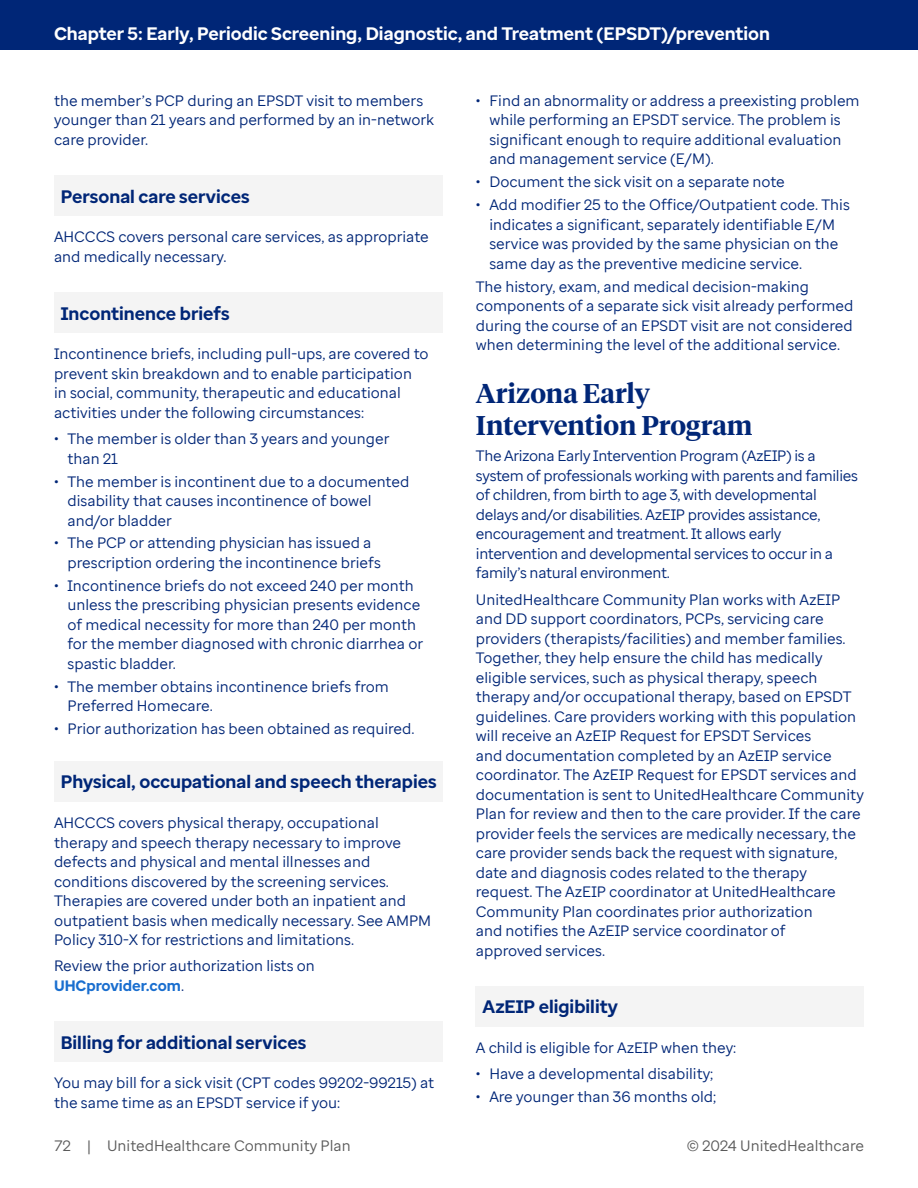
<style>
.page{position:relative;width:918px;height:1188px;background:#fff}
.page>*{position:absolute;margin:0;border:0;box-sizing:border-box;transform-origin:0 0}
.H4{font:600 27px/32.4px "UHC Serif Headline";color:#002677}
.H5_Sans_Gray_Shading{font:700 18px "Enterprise Sans";color:#002677}
.t1{font:700 18px "Enterprise Sans";color:#fff}
.Body{font:15px/19.5px "Enterprise Sans";color:#002677}
.Body-2{font:15px/19.5px "Enterprise Sans";letter-spacing:-.02em;color:#002677}
.t2{font:15px "Enterprise Sans";color:#5a5a5a}
.s1{font-weight:700;color:#196ecf}
</style>
<div class="page">
<div style="left:0;top:0;width:918px;height:49px;background:#002677"></div>
<div style="left:54px;top:175px;width:388px;height:41px;background:#f4f4f4"></div>
<div style="left:54px;top:292px;width:388px;height:41px;background:#f4f4f4"></div>
<div style="left:54px;top:761px;width:388px;height:41px;background:#f4f4f4"></div>
<div style="left:54px;top:1021px;width:388px;height:41px;background:#f4f4f4"></div>
<div style="left:476px;top:986px;width:388px;height:41px;background:#f4f4f4"></div>
<p class="t1" style="left:54px;top:22px;width:718px">Chapter 5: Early, Periodic Screening, Diagnostic, and Treatment (EPSDT)/prevention</p>
<p class="Body" style="left:54px;top:91px;width:382px">the member’s PCP during an EPSDT visit to members younger than 21 years and performed by an in-network care provider.</p>
<p class="H5_Sans_Gray_Shading" style="left:61px;top:185px;width:190px">Personal care services</p>
<p class="Body" style="left:54px;top:227px;width:376px">AHCCCS covers personal care services, as appropriate and medically necessary.</p>
<p class="H5_Sans_Gray_Shading" style="left:61px;top:302px;width:170px">Incontinence briefs</p>
<p class="Body" style="left:54px;top:344px;width:376px">Incontinence briefs, including pull-ups, are covered to prevent skin breakdown and to enable participation in social, community, therapeutic and educational activities under the following circumstances:</p>
<p class="Body" style="left:68px;top:429px;width:323px;text-indent:-14px">• The member is older than 3 years and younger than 21</p>
<p class="Body" style="left:68px;top:471px;width:343px;text-indent:-14px">• The member is incontinent due to a documented disability that causes incontinence of bowel and/or bladder</p>
<p class="Body" style="left:68px;top:533px;width:315px;text-indent:-14px">• The PCP or attending physician has issued a prescription ordering the incontinence briefs</p>
<p class="Body" style="left:68px;top:576px;width:357px;text-indent:-14px">• Incontinence briefs do not exceed 240 per month unless the prescribing physician presents evidence of medical necessity for more than 240 per month for the member diagnosed with chronic diarrhea or spastic bladder.</p>
<p class="Body" style="left:68px;top:677px;width:323px;text-indent:-14px">• The member obtains incontinence briefs from<br>Preferred Homecare.</p>
<p class="Body" style="left:54px;top:719px;width:362px">• Prior authorization has been obtained as required.</p>
<p class="H5_Sans_Gray_Shading" style="left:61px;top:770px;width:377px">Physical, occupational and speech therapies</p>
<p class="Body" style="left:54px;top:813px;width:379px">AHCCCS covers physical therapy, occupational therapy and speech therapy necessary to improve defects and physical and mental illnesses and conditions discovered by the screening services.<br>Therapies are covered under both an inpatient and outpatient basis when medically necessary. See AMPM Policy 310-X for restrictions and limitations.</p>
<p class="Body" style="left:54px;top:956px;width:262px">Review the prior authorization lists on<br><span class="s1">UHCprovider.com</span>.</p>
<p class="H5_Sans_Gray_Shading" style="left:61px;top:1031px;width:247px">Billing for additional services</p>
<p class="Body" style="left:54px;top:1073px;width:382px">You may bill for a sick visit (CPT codes 99202-99215) at the same time as an EPSDT service if you:</p>
<p class="Body" style="left:489px;top:91px;width:372px;text-indent:-14px">• Find an abnormality or address a preexisting problem while performing an EPSDT service. The problem is significant enough to require additional evaluation and management service (E/M).</p>
<p class="Body" style="left:476px;top:172px;width:311px">• Document the sick visit on a separate note</p>
<p class="Body" style="left:489px;top:195px;width:362px;text-indent:-14px">• Add modifier 25 to the Office/Outpatient code. This indicates a significant, separately identifiable E/M service was provided by the same physician on the same day as the preventive medicine service.</p>
<p class="Body" style="left:476px;top:276px;width:379px">The history, exam, and medical decision-making components of a separate sick visit already performed during the course of an EPSDT visit are not considered when determining the level of the additional service.</p>
<p class="H4" style="left:476px;top:376px;width:278px">Arizona Early<br>Intervention Program</p>
<p class="Body-2" style="left:476px;top:446px;width:384px">The Arizona Early Intervention Program (AzEIP) is a system of professionals working with parents and families of children, from birth to age 3, with developmental delays and/or disabilities. AzEIP provides assistance, encouragement and treatment. It allows early intervention and developmental services to occur in a family’s natural environment.</p>
<p class="Body" style="left:476px;top:589px;width:390px">UnitedHealthcare Community Plan works with AzEIP and DD support coordinators, PCPs, servicing care providers (therapists/facilities) and member families.<br>Together, they help ensure the child has medically eligible services, such as physical therapy, speech therapy and/or occupational therapy, based on EPSDT guidelines. Care providers working with this population will receive an AzEIP Request for EPSDT Services<br>and documentation completed by an AzEIP service coordinator. The AzEIP Request for EPSDT services and documentation is sent to UnitedHealthcare Community Plan for review and then to the care provider. If the care provider feels the services are medically necessary, the care provider sends back the request with signature, date and diagnosis codes related to the therapy request. The AzEIP coordinator at UnitedHealthcare Community Plan coordinates prior authorization<br>and notifies the AzEIP service coordinator of<br>approved services.</p>
<p class="H5_Sans_Gray_Shading" style="left:483px;top:995px;width:137px">AzEIP eligibility</p>
<p class="Body" style="left:476px;top:1038px;width:262px">A child is eligible for AzEIP when they:</p>
<p class="Body" style="left:476px;top:1064px;width:239px">• Have a developmental disability;</p>
<p class="Body" style="left:476px;top:1087px;width:242px">• Are younger than 36 months old;</p>
<p class="t2" style="left:54px;top:1136px;width:298px">72 | UnitedHealthcare Community Plan</p>
<p class="t2" style="left:687px;top:1136px;width:178px">© 2024 UnitedHealthcare</p>
</div>
